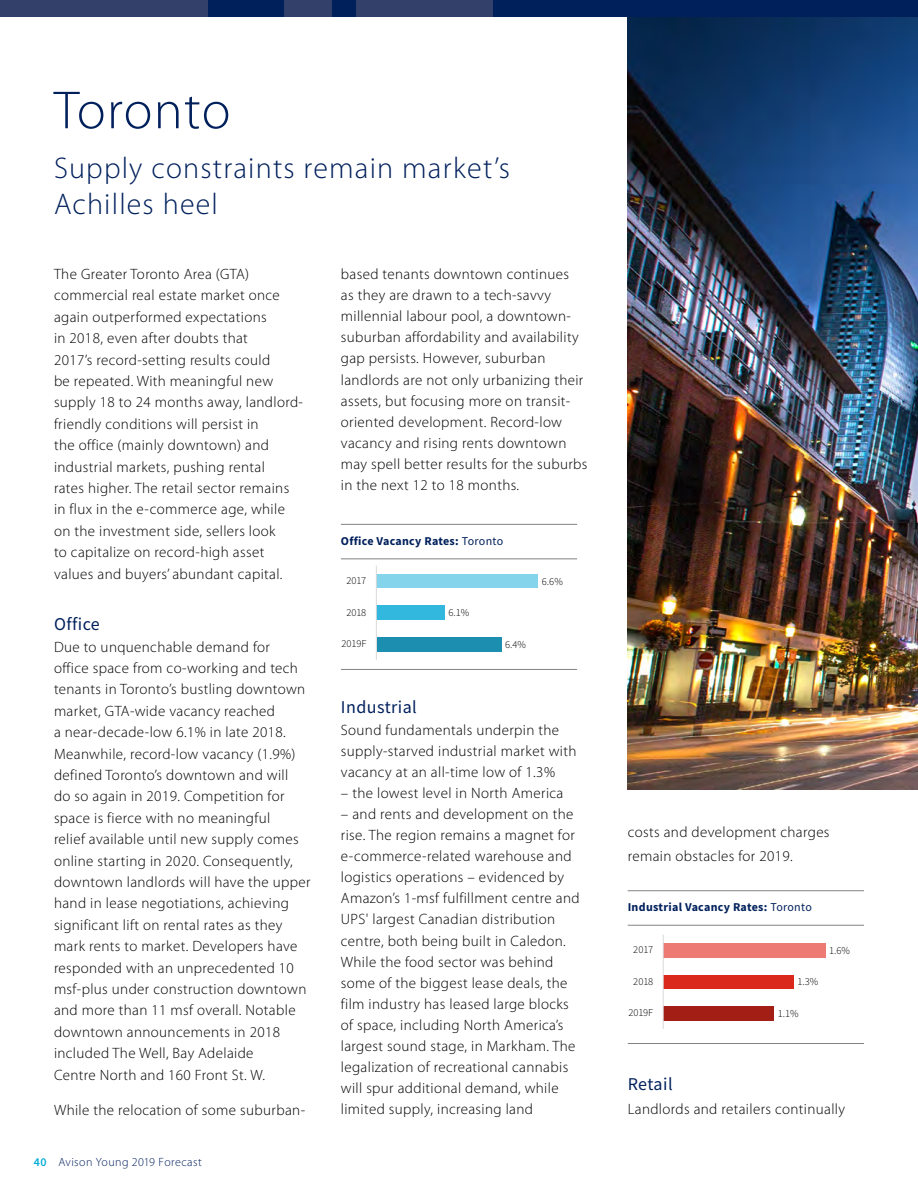
<style>
.page{position:relative;width:918px;height:1188px;background:#fff}
.page>*{position:absolute;margin:0;border:0;box-sizing:border-box;transform-origin:0 0}
.t1{font:300 54px "Myriad Pro";letter-spacing:.02em;color:#00205c}
.t2{font:300 30px/36px "Myriad Pro";letter-spacing:.04em;color:#00205c}
.t3{font:18px "Source Sans Pro";letter-spacing:.025em;color:#00205c}
.t4{font:300 15px/21.5px "Myriad Pro";letter-spacing:.025em;color:#000}
.t5{font:700 12px "Source Sans Pro";letter-spacing:.025em;color:#00205c}
.t6{font:300 12px "Myriad Pro";letter-spacing:.035em;color:#00205c}
.t7{font:300 10.5px "Source Sans Pro";color:#000}
.s1{font-family:"Source Sans Pro";font-weight:600;color:#00acd8}
.s2{font-weight:400}
</style>
<div class="page">
<img style="left:607px;top:16px;width:311px;height:774px">
<hr style="left:341px;top:524px;width:236px;height:1px;background:#808285">
<hr style="left:341px;top:558px;width:236px;height:1px;background:#808285">
<hr style="left:341px;top:669px;width:236px;height:1px;background:#808285">
<div style="left:377px;top:574px;width:161px;height:14px;background:#84d4ec"></div>
<div style="left:377px;top:606px;width:68px;height:14px;background:#32b8df"></div>
<div style="left:377px;top:637px;width:124px;height:14px;background:#1c8fb1"></div>
<hr style="left:376px;top:566px;width:1px;height:93px;background:#d9d9d9">
<hr style="left:628px;top:890px;width:236px;height:1px;background:#808285">
<hr style="left:628px;top:925px;width:236px;height:1px;background:#808285">
<hr style="left:628px;top:1043px;width:236px;height:1px;background:#808285">
<div style="left:663px;top:943px;width:163px;height:14px;background:#ed7b73"></div>
<div style="left:663px;top:975px;width:131px;height:13px;background:#da291c"></div>
<div style="left:663px;top:1006px;width:111px;height:14px;background:#a31f15"></div>
<hr style="left:663px;top:935px;width:1px;height:93px;background:#d9d9d9">
<div style="left:0;top:0;width:918px;height:16px;background:#00205c"></div>
<div style="left:284px;top:0;width:47px;height:16px;background:#334069"></div>
<div style="left:0;top:0;width:207px;height:16px;background:#334069"></div>
<div style="left:356px;top:0;width:136px;height:16px;background:#334069"></div>
<h1 class="t1" style="left:54px;top:78px;width:178px">Toronto</h1>
<h2 class="t2" style="left:54px;top:149px;width:458px">Supply constraints remain market’s<br>Achilles heel</h2>
<p class="t4" style="left:54px;top:263px;width:251px">The Greater Toronto Area (GTA) commercial real estate market once again outperformed expectations<br>in 2018, even after doubts that<br>2017’s record-setting results could<br>be repeated. With meaningful new supply 18 to 24 months away, landlord&shy;friendly conditions will persist in<br>the office (mainly downtown) and industrial markets, pushing rental<br>rates higher. The retail sector remains in flux in the e-commerce age, while on the investment side, sellers look<br>to capitalize on record-high asset values and buyers’ abundant capital.</p>
<p class="t3" style="left:54px;top:613px;width:47px">Office</p>
<p class="t4" style="left:54px;top:636px;width:258px">Due to unquenchable demand for<br>office space from co-working and tech tenants in Toronto’s bustling downtown market, GTA-wide vacancy reached<br>a near-decade-low 6.1% in late 2018.<br>Meanwhile, record-low vacancy (1.9%) defined Toronto’s downtown and will<br>do so again in 2019. Competition for space is fierce with no meaningful<br>relief available until new supply comes online starting in 2020. Consequently, downtown landlords will have the upper hand in lease negotiations, achieving significant lift on rental rates as they mark rents to market. Developers have responded with an unprecedented 10 msf-plus under construction downtown and more than 11 msf overall. Notable downtown announcements in 2018 included The Well, Bay Adelaide<br>Centre North and 160 Front St. W.</p>
<p class="t4" style="left:54px;top:1099px;width:253px">While the relocation of some suburban-</p>
<p class="t6" style="left:34px;top:1155px;width:170px"><span class="s1">40</span> Avison Young 2019 Forecast</p>
<p class="t4" style="left:341px;top:263px;width:248px">based tenants downtown continues<br>as they are drawn to a tech-savvy millennial labour pool, a downtown&shy;suburban affordability and availability gap persists. However, suburban landlords are not only urbanizing their assets, but focusing more on transit&shy;oriented development. Record-low vacancy and rising rents downtown may spell better results for the suburbs in the next 12 to 18 months.</p>
<p class="t5" style="left:341px;top:533px;width:164px">Office Vacancy Rates: <span class="s2">Toronto</span></p>
<p class="t7" style="left:346px;top:574px;width:21px">2017</p>
<p class="t7" style="left:346px;top:606px;width:21px">2018</p>
<p class="t7" style="left:341px;top:637px;width:27px">2019F</p>
<p class="t7" style="left:448px;top:606px;width:23px">6.1%</p>
<p class="t7" style="left:505px;top:638px;width:23px">6.4%</p>
<p class="t7" style="left:542px;top:575px;width:23px">6.6%</p>
<p class="t3" style="left:341px;top:696px;width:78px">Industrial</p>
<p class="t4" style="left:341px;top:719px;width:237px">Sound fundamentals underpin the supply-starved industrial market with vacancy at an all-time low of 1.3%</p>
<p class="t4" style="left:341px;top:782px;width:224px">– the lowest level in North America</p>
<p class="t4" style="left:341px;top:803px;width:240px">– and rents and development on the rise. The region remains a magnet for e-commerce-related warehouse and logistics operations – evidenced by Amazon’s 1-msf fulfillment centre and UPS' largest Canadian distribution centre, both being built in Caledon.<br>While the food sector was behind some of the biggest lease deals, the film industry has leased large blocks of space, including North America’s largest sound stage, in Markham. The legalization of recreational cannabis will spur additional demand, while limited supply, increasing land</p>
<p class="t4" style="left:628px;top:820px;width:203px;line-height:23.7px">costs and development charges remain obstacles for 2019.</p>
<p class="t5" style="left:628px;top:899px;width:186px">Industrial Vacancy Rates: <span class="s2">Toronto</span></p>
<p class="t7" style="left:633px;top:943px;width:21px">2017</p>
<p class="t7" style="left:633px;top:975px;width:21px">2018</p>
<p class="t7" style="left:628px;top:1006px;width:27px">2019F</p>
<p class="t7" style="left:797px;top:975px;width:23px">1.3%</p>
<p class="t7" style="left:778px;top:1007px;width:23px">1.1%</p>
<p class="t7" style="left:829px;top:944px;width:23px">1.6%</p>
<p class="t3" style="left:628px;top:1073px;width:46px">Retail</p>
<p class="t4" style="left:628px;top:1098px;width:219px">Landlords and retailers continually</p>
</div>
